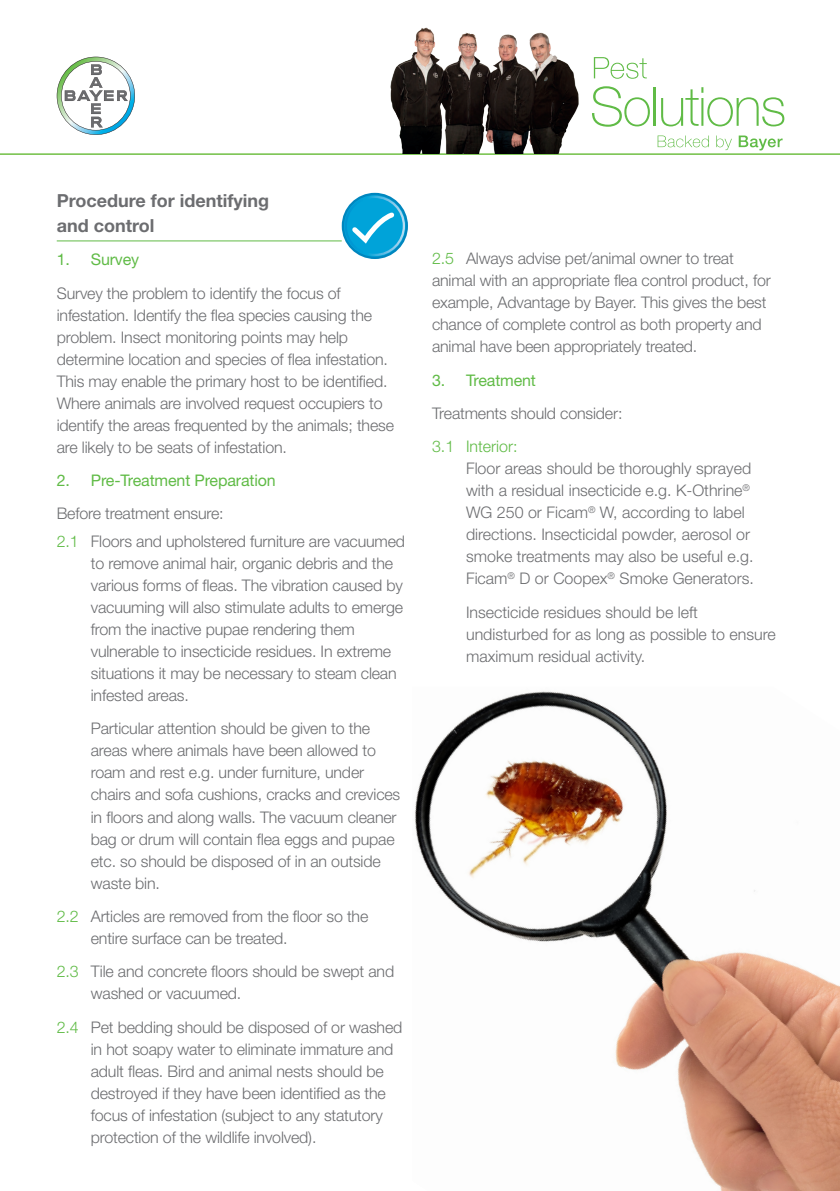
<style>
.page{position:relative;width:840px;height:1191px;background:#fff}
.page>*{position:absolute;margin:0;border:0;box-sizing:border-box;transform-origin:0 0}
.t1{font:700 18px/25px "Helvetica Neue";color:#6c6d70}
.t2{font:300 16px/22px "Helvetica Neue";letter-spacing:-.01em;color:#6c6d70}
.t3{font:16px "Helvetica Neue";letter-spacing:-.01em;color:#60bb46}
.t4{font:300 16px "Helvetica Neue";color:#60bb46}
.s1{color:#60bb46}
</style>
<div class="page">
<img style="left:414px;top:691px;width:425px;height:500px">
<svg style="left:57px;top:57px;width:78px;height:78px"></svg>
<hr style="left:0;top:153px;width:839px;height:2px;background:#71bf44">
<hr style="left:57px;top:240px;width:284px;height:1px;background:#60bb46">
<svg style="left:593px;top:57px;width:53px;height:22px"></svg>
<svg style="left:657px;top:135px;width:51px;height:12px"></svg>
<svg style="left:716px;top:135px;width:15px;height:15px"></svg>
<svg style="left:738px;top:135px;width:44px;height:15px"></svg>
<svg style="left:592px;top:86px;width:57px;height:41px"></svg>
<hr style="left:653px;top:87px;width:2px;height:39px;background:#60bb46">
<svg style="left:661px;top:87px;width:122px;height:39px"></svg>
<img style="left:390px;top:27px;width:189px;height:126px">
<svg style="left:342px;top:194px;width:64px;height:64px"></svg>
<div style="left:341px;top:193px;width:67px;height:66px;border:2px solid #0086be;border-radius:50%"></div>
<div style="left:344px;top:196px;width:61px;height:60px;border:2px solid #fff;border-radius:50%"></div>
<svg style="left:347px;top:208px;width:51px;height:43px;background:#24aedd"></svg>
<p class="t1" style="left:57px;top:188px;width:214px">Procedure for identifying and control</p>
<p class="t3" style="left:57px;top:250px;width:84px">1. Survey</p>
<p class="t2" style="left:57px;top:281px;width:338px">Survey the problem to identify the focus of infestation. Identify the flea species causing the problem. Insect monitoring points may help determine location and species of flea infestation.<br>This may enable the primary host to be identified.<br>Where animals are involved request occupiers to identify the areas frequented by the animals; these are likely to be seats of infestation.</p>
<p class="t3" style="left:57px;top:471px;width:220px">2. Pre-Treatment Preparation</p>
<p class="t2" style="left:57px;top:502px;width:168px">Before treatment ensure:</p>
<p class="t2" style="left:91px;top:530px;width:315px;text-indent:-34px"><span class="s1">2.1</span> Floors and upholstered furniture are vacuumed to remove animal hair, organic debris and the various forms of fleas. The vibration caused by vacuuming will also stimulate adults to emerge from the inactive pupae rendering them vulnerable to insecticide residues. In extreme situations it may be necessary to steam clean infested areas.</p>
<p class="t2" style="left:91px;top:717px;width:311px">Particular attention should be given to the areas where animals have been allowed to roam and rest e.g. under furniture, under chairs and sofa cushions, cracks and crevices in floors and along walls. The vacuum cleaner bag or drum will contain flea eggs and pupae etc. so should be disposed of in an outside waste bin.</p>
<p class="t2" style="left:91px;top:904px;width:279px;text-indent:-34px"><span class="s1">2.2</span> Articles are removed from the floor so the entire surface can be treated.</p>
<p class="t2" style="left:91px;top:960px;width:305px;text-indent:-34px"><span class="s1">2.3</span> Tile and concrete floors should be swept and washed or vacuumed.</p>
<p class="t2" style="left:91px;top:1015px;width:313px;text-indent:-34px"><span class="s1">2.4</span> Pet bedding should be disposed of or washed in hot soapy water to eliminate immature and adult fleas. Bird and animal nests should be destroyed if they have been identified as the focus of infestation (subject to any statutory protection of the wildlife involved).</p>
<p class="t2" style="left:432px;top:247px;width:340px"><span class="s1">2.5</span> Always advise pet/animal owner to treat animal with an appropriate flea control product, for example, Advantage by Bayer. This gives the best chance of complete control as both property and animal have been appropriately treated.</p>
<p class="t3" style="left:432px;top:370px;width:105px">3. Treatment</p>
<p class="t2" style="left:432px;top:402px;width:192px">Treatments should consider:</p>
<p class="t4" style="left:432px;top:437px;width:87px">3.1 Interior:</p>
<p class="t2" style="left:466px;top:457px;width:289px">Floor areas should be thoroughly sprayed with a residual insecticide e.g. K-Othrine<sup>® </sup>WG 250 or Ficam<sup>®</sup> W, according to label directions. Insecticidal powder, aerosol or smoke treatments may also be useful e.g.<br>Ficam<sup>®</sup> D or Coopex<sup>®</sup> Smoke Generators.</p>
<p class="t2" style="left:466px;top:601px;width:311px">Insecticide residues should be left undisturbed for as long as possible to ensure maximum residual activity.</p>
</div>
